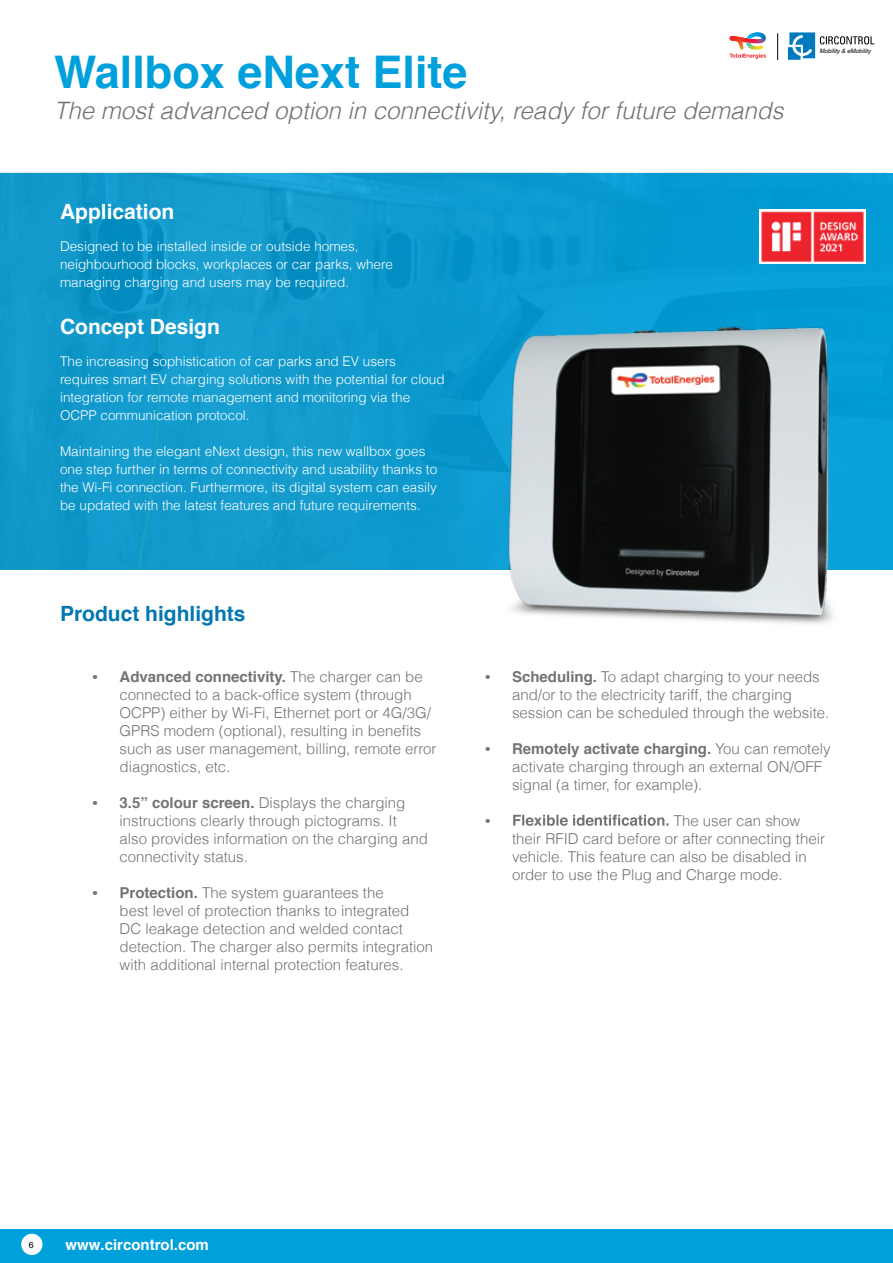
<style>
.page{position:relative;width:893px;height:1263px;background:#fff}
.page>*{position:absolute;margin:0;border:0;box-sizing:border-box;transform-origin:0 0}
.t1{font:700 45px "Helvetica";color:#00a0dd}
.t2{font:italic 300 24px "Helvetica";color:#717271}
.t3{font:700 21px "Helvetica";color:#fff}
.t4{font:700 21px "Helvetica";color:#0377b1}
.t5{font:300 15px/18px "Helvetica";color:#717472}
.t6{font:700 15px "Helvetica";color:#fff}
.t7{font:700 15px "Times New Roman";color:#717472}
.t8{font:300 13.5px/18px "Helvetica";color:#fff}
.t9{font:8.7px "Helvetica";color:#010101}
.t10{font:italic 6px "Helvetica";color:#010101}
.s1{font-family:"Times New Roman";font-weight:700}
.s2{font-weight:700}
</style>
<div class="page">
<div style="left:0;top:1229px;width:893px;height:34px;background:#00a0dd"></div>
<div style="left:21px;top:1234px;width:22px;height:21px;background:#fff;border-radius:50%"></div>
<svg style="left:513px;top:815px;width:156px;height:11px"></svg>
<svg style="left:0;top:173px;width:893px;height:397px;background:#1099cc"></svg>
<img style="left:760px;top:209px;width:106px;height:18px">
<img style="left:451px;top:227px;width:442px;height:52px">
<img style="left:424px;top:279px;width:469px;height:345px">
<svg style="left:729px;top:32px;width:37px;height:27px"></svg>
<svg style="left:788px;top:32px;width:86px;height:28px"></svg>
<svg style="left:777px;top:33px;width:1px;height:27px"></svg>
<h1 class="t1" style="left:54px;top:36px;width:415px">Wallbox eNext Elite</h1>
<h2 class="t2" style="left:54px;top:90px;width:731px">The most advanced option in connectivity, ready for future demands</h2>
<h3 class="t3" style="left:60px;top:195px;width:116px">Application</h3>
<p class="t8" style="left:60px;top:236px;width:334px">Designed to be installed inside or outside homes, neighbourhood blocks, workplaces or car parks, where managing charging and users may be required.</p>
<h3 class="t3" style="left:60px;top:310px;width:161px">Concept Design</h3>
<p class="t8" style="left:60px;top:351px;width:386px">The increasing sophistication of car parks and EV users requires smart EV charging solutions with the potential for cloud integration for remote management and monitoring via the OCPP communication protocol.</p>
<p class="t8" style="left:60px;top:441px;width:379px">Maintaining the elegant eNext design, this new wallbox goes one step further in terms of connectivity and usability thanks to the Wi-Fi connection. Furthermore, its digital system can easily be updated with the latest features and future requirements.</p>
<p class="t10" style="left:819px;top:46px;width:53px">Mobility &amp; eMobility</p>
<h3 class="t4" style="left:60px;top:597px;width:187px">Product highlights</h3>
<p class="t5" style="left:120px;top:666px;width:319px;text-indent:-27px"><span class="s1">•</span> <span class="s2">Advanced connectivity.</span> The charger can be connected to a back-office system (through OCPP) either by Wi-Fi, Ethernet port or 4G/3G/ GPRS modem (optional), resulting in benefits such as user management, billing, remote error diagnostics, etc.</p>
<p class="t5" style="left:120px;top:792px;width:310px;text-indent:-27px"><span class="s1">•</span> <span class="s2">3.5” colour screen.</span> Displays the charging instructions clearly through pictograms. It also provides information on the charging and connectivity status.</p>
<p class="t5" style="left:120px;top:882px;width:315px;text-indent:-27px"><span class="s1">•</span> <span class="s2">Protection.</span> The system guarantees the<br>best level of protection thanks to integrated DC leakage detection and welded contact detection. The charger also permits integration with additional internal protection features.</p>
<p class="t5" style="left:512px;top:666px;width:319px;text-indent:-27px"><span class="s1">•</span> <span class="s2">Scheduling.</span> To adapt charging to your needs and/or to the electricity tariff, the charging session can be scheduled through the website.</p>
<p class="t5" style="left:512px;top:738px;width:320px;text-indent:-27px"><span class="s1">•</span> <span class="s2">Remotely activate charging.</span> You can remotely activate charging through an external ON/OFF signal (a timer, for example).</p>
<p class="t7" style="left:485px;top:810px;width:7px">•</p>
<p class="t5" style="left:512px;top:810px;width:314px;text-indent:162px">The user can show their RFID card before or after connecting their vehicle. This feature can also be disabled in order to use the Plug and Charge mode.</p>
<p class="t9" style="left:29px;top:1238px;width:6px">6</p>
<p class="t6" style="left:66px;top:1232px;width:145px">www.circontrol.com</p>
</div>
